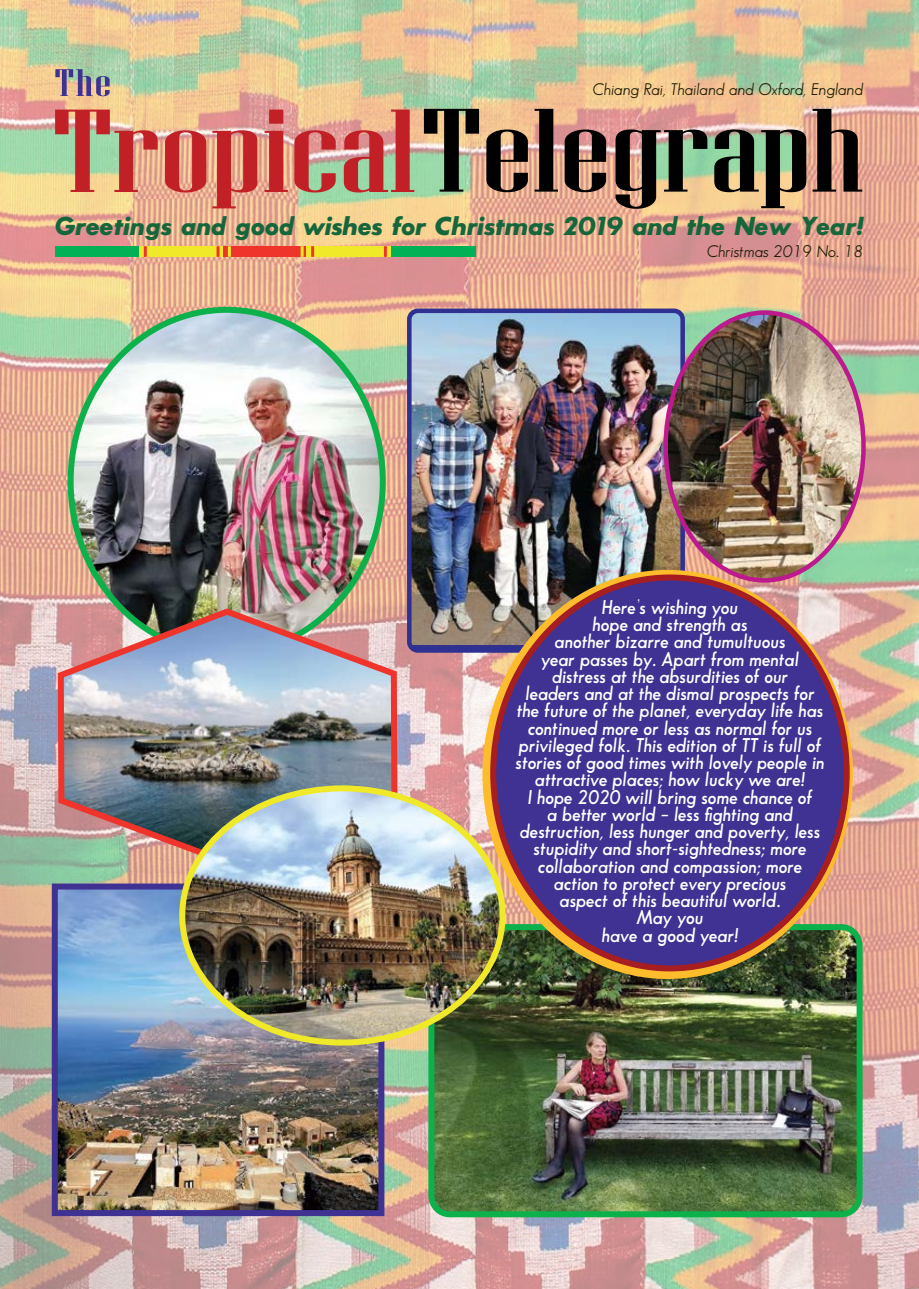
<style>
.page{position:relative;width:919px;height:1289px;background:#fff}
.page>*{position:absolute;margin:0;border:0;box-sizing:border-box;transform-origin:0 0}
.t1{font:italic 25.5px "Sans Serif Bld FLF";color:#15673b}
.t2{font:italic 600 19.5px/17.2px "Sans Serif FLF";color:#fff;text-align:center;scale:.93 1}
.t3{font:italic 16.5px "Sans Serif Book FLF";color:#221f07}
</style>
<div class="page">
<img style="left:0;top:0;width:918px;height:1288px">
<img style="left:409px;top:313px;width:256px;height:337px">
<div style="left:407px;top:308px;width:277px;height:344px;border:4px solid #2e3092;border-radius:9px"></div>
<svg style="left:424px;top:109px;width:55px;height:83px;background:#72765e"></svg>
<svg style="left:486px;top:129px;width:42px;height:63px;background:#634d3f"></svg>
<svg style="left:534px;top:109px;width:24px;height:83px;background:#5b433b"></svg>
<svg style="left:564px;top:129px;width:42px;height:63px;background:#614840"></svg>
<img style="left:615px;top:129px;width:92px;height:80px">
<svg style="left:714px;top:129px;width:92px;height:79px;background:#66684d"></svg>
<svg style="left:812px;top:109px;width:50px;height:83px;background:#72554a"></svg>
<svg style="left:55px;top:110px;width:103px;height:82px;background:#c98e73"></svg>
<svg style="left:165px;top:130px;width:41px;height:62px;background:#cf5750"></svg>
<svg style="left:212px;top:130px;width:45px;height:78px;background:#d16056"></svg>
<svg style="left:264px;top:110px;width:24px;height:82px;background:#d15d59"></svg>
<svg style="left:294px;top:130px;width:41px;height:62px;background:#c06d65"></svg>
<svg style="left:344px;top:110px;width:70px;height:82px;background:#c77164"></svg>
<svg style="left:55px;top:69px;width:55px;height:27px"></svg>
<img style="left:431px;top:927px;width:428px;height:287px">
<div style="left:428px;top:924px;width:434px;height:293px;border:6px solid #0db14b;border-radius:19px"></div>
<div style="left:55px;top:246px;width:84px;height:11px;background:#02b155"></div>
<div style="left:139px;top:246px;width:84px;height:11px;background:#efe92a"></div>
<svg style="left:144px;top:246px;width:3px;height:11px"></svg>
<svg style="left:216px;top:246px;width:3px;height:11px"></svg>
<div style="left:223px;top:246px;width:84px;height:11px;background:#ee342b"></div>
<svg style="left:300px;top:246px;width:3px;height:11px"></svg>
<svg style="left:228px;top:246px;width:3px;height:11px"></svg>
<div style="left:391px;top:246px;width:84px;height:11px;background:#02b155"></div>
<div style="left:307px;top:246px;width:84px;height:11px;background:#efe92a"></div>
<svg style="left:311px;top:246px;width:3px;height:11px"></svg>
<svg style="left:384px;top:246px;width:3px;height:11px"></svg>
<img style="left:71px;top:310px;width:312px;height:295px">
<img style="left:53px;top:605px;width:347px;height:264px">
<img style="left:59px;top:890px;width:318px;height:318px">
<div style="left:52px;top:883px;width:332px;height:332px;border:6px solid #3f3293"></div>
<svg style="left:485px;top:573px;width:364px;height:402px;background:#cc6425"></svg>
<div style="left:493px;top:577px;width:353px;height:391px;background:#3f3293;border-radius:50%"></div>
<img style="left:665px;top:312px;width:198px;height:268px">
<img style="left:182px;top:788px;width:320px;height:254px">
<div style="left:179px;top:785px;width:326px;height:260px;border:6px solid #efe92a;border-radius:50%"></div>
<p class="t3" style="left:592px;top:80px;width:272px">Chiang Rai, Thailand and Oxford, England</p>
<h1 class="t1" style="left:54px;top:211px;width:810px">Greetings and good wishes for Christmas 2019 and the New Year!</h1>
<p class="t3" style="left:707px;top:242px;width:158px">Christmas 2019 No. 18</p>
<p class="t2" style="left:515px;top:598px;width:333px">Here’s wishing you<br>hope and strength as<br>another bizarre and tumultuous<br>year passes by. Apart from mental distress at the absurdities of our<br>leaders and at the dismal prospects for the future of the planet, everyday life has continued more or less as normal for us privileged folk. This edition of TT is full of stories of good times with lovely people in attractive places; how lucky we are!<br>I hope 2020 will bring some chance of<br>a better world – less fighting and destruction, less hunger and poverty, less stupidity and short-sightedness; more collaboration and compassion; more action to protect every precious<br>aspect of this beautiful world.<br>May you<br>have a good year!</p>
</div>
